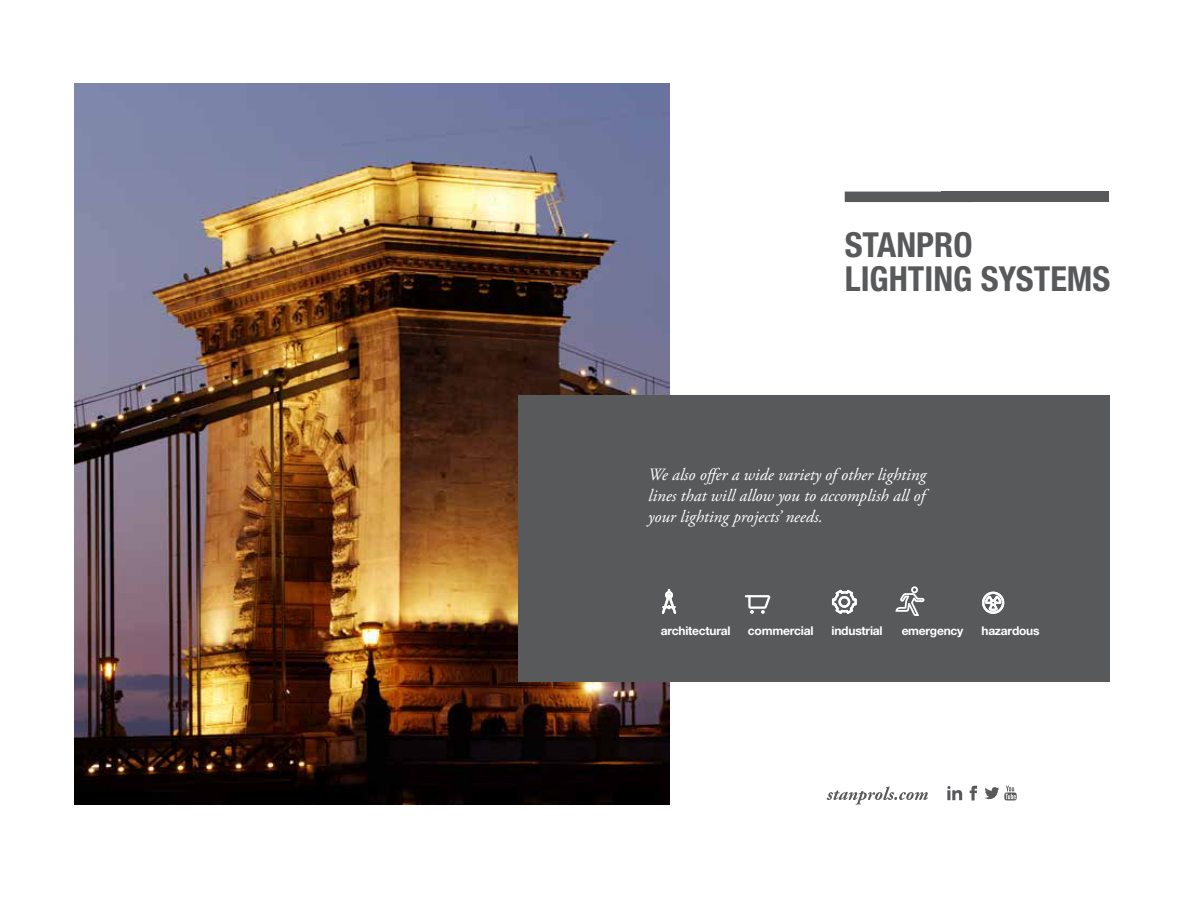
<style>
.page{position:relative;width:1188px;height:918px;background:#fff}
.page>*{position:absolute;margin:0;border:0;box-sizing:border-box;transform-origin:0 0}
.t1{font:700 condensed 34.5px/34.5px "Helvetica Neue";color:#58595b}
.t2{font:italic 17.25px/21.3px "Adobe Garamond Pro";color:#fff;text-align:justify}
.t3{font:700 12.15px "Helvetica Neue";letter-spacing:-.02em;color:#fff}
.t4{font:700 12px "Helvetica Neue";letter-spacing:-.02em;color:#fff}
</style>
<div class="page">
<img style="left:74px;top:83px;width:595px;height:722px">
<div style="left:519px;top:395px;width:591px;height:287px;background:#58595b"></div>
<svg style="left:827px;top:787px;width:101px;height:18px"></svg>
<svg style="left:970px;top:786px;width:7px;height:15px"></svg>
<svg style="left:947px;top:786px;width:15px;height:14px"></svg>
<svg style="left:985px;top:786px;width:32px;height:15px"></svg>
<svg style="left:895px;top:586px;width:30px;height:30px"></svg>
<svg style="left:832px;top:589px;width:25px;height:25px"></svg>
<svg style="left:745px;top:595px;width:25px;height:19px"></svg>
<svg style="left:661px;top:589px;width:16px;height:25px"></svg>
<svg style="left:982px;top:591px;width:23px;height:23px"></svg>
<div style="left:845px;top:192px;width:128px;height:10px;background:#58595b"></div>
<div style="left:941px;top:192px;width:168px;height:10px;background:#58595b"></div>
<h1 class="t1" style="left:845px;top:227px;width:267px">STANPRO<br>LIGHTING SYSTEMS</h1>
<p class="t2" style="left:648px;top:464px;width:279px">We also offer a wide variety of other lighting lines that will allow you to accomplish all of your lighting projects’ needs.</p>
<p class="t4" style="left:661px;top:624px;width:71px">architectural</p>
<p class="t3" style="left:748px;top:623px;width:67px">commercial</p>
<p class="t3" style="left:831px;top:623px;width:53px">industrial</p>
<p class="t4" style="left:902px;top:623px;width:63px">emergency</p>
<p class="t4" style="left:981px;top:624px;width:60px">hazardous</p>
</div>
